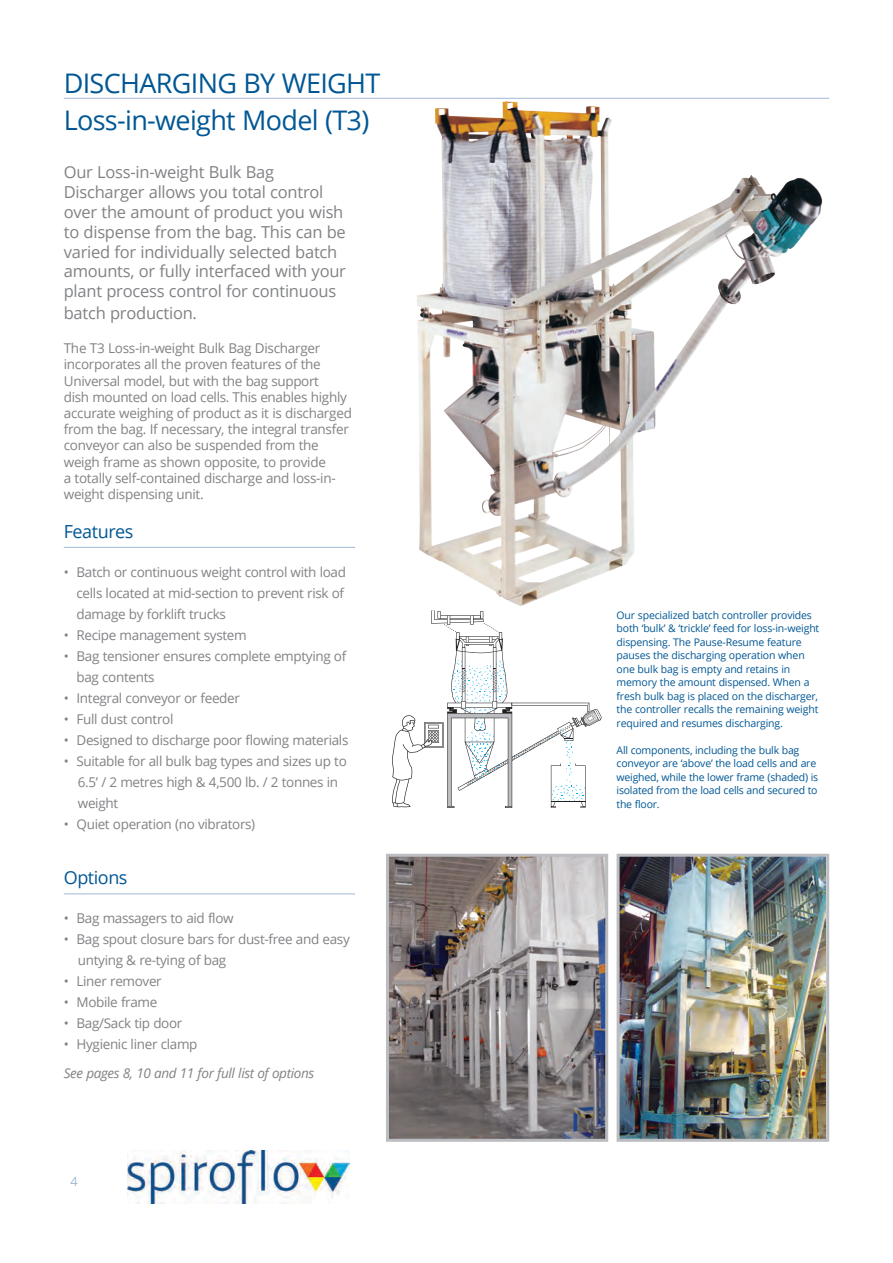
<style>
.page{position:relative;width:893px;height:1263px;background:#fff}
.page>*{position:absolute;margin:0;border:0;box-sizing:border-box;transform-origin:0 0}
.t1{font:27px/37.5px "Open Sans";letter-spacing:-.025em;color:#005794}
.t2{font:18px "Open Sans";letter-spacing:-.025em;color:#005794}
.t3{font:16.5px/19.8px "Open Sans";letter-spacing:-.015em;color:#808285}
.t4{font:13.5px/16.2px "Open Sans";letter-spacing:-.025em;color:#808285}
.t5{font:italic 13.5px "Open Sans";letter-spacing:-.025em;color:#808285}
.t6{font:12.75px "Open Sans";color:#a2b7d6}
.t7{font:10.5px/13.5px "Open Sans";letter-spacing:-.015em;color:#005794}
</style>
<div class="page">
<hr style="left:64px;top:98px;width:765px;height:1px;background:#a2b7d6">
<hr style="left:64px;top:547px;width:291px;height:1px;background:#a2b7d6">
<hr style="left:64px;top:894px;width:291px;height:1px;background:#a2b7d6">
<img style="left:390px;top:858px;width:214px;height:280px">
<div style="left:386px;top:854px;width:222px;height:288px;border:3px solid #bcbdc0"></div>
<img style="left:621px;top:858px;width:204px;height:280px">
<div style="left:617px;top:854px;width:212px;height:288px;border:3px solid #bcbdc0"></div>
<svg style="left:392px;top:610px;width:210px;height:198px"></svg>
<img style="left:417px;top:101px;width:405px;height:505px">
<img style="left:128px;top:1151px;width:221px;height:52px">
<h1 class="t1" style="left:64px;top:64px;width:318px">DISCHARGING BY WEIGHT<br>Loss-in-weight Model (T3)</h1>
<p class="t3" style="left:64px;top:162px;width:284px">Our Loss-in-weight Bulk Bag Discharger allows you total control over the amount of product you wish to dispense from the bag. This can be varied for individually selected batch amounts, or fully interfaced with your plant process control for continuous</p>
<p class="t3" style="left:64px;top:303px;width:135px">batch production.</p>
<p class="t4" style="left:64px;top:340px;width:290px">The T3 Loss-in-weight Bulk Bag Discharger incorporates all the proven features of the Universal model, but with the bag support<br>dish mounted on load cells. This enables highly accurate weighing of product as it is discharged from the bag. If necessary, the integral transfer conveyor can also be suspended from the weigh frame as shown opposite, to provide<br>a totally self-contained discharge and loss-in&shy;weight dispensing unit.</p>
<h2 class="t2" style="left:64px;top:519px;width:71px">Features</h2>
<p class="t4" style="left:77px;top:561px;width:271px;line-height:21px;text-indent:-13px">• Batch or continuous weight control with load cells located at mid-section to prevent risk of damage by forklift trucks</p>
<p class="t4" style="left:64px;top:626px;width:184px">• Recipe management system</p>
<p class="t4" style="left:77px;top:645px;width:271px;line-height:21px;text-indent:-13px">• Bag tensioner ensures complete emptying of bag contents</p>
<p class="t4" style="left:64px;top:689px;width:178px">• Integral conveyor or feeder</p>
<p class="t4" style="left:64px;top:710px;width:111px">• Full dust control</p>
<p class="t4" style="left:64px;top:731px;width:286px">• Designed to discharge poor flowing materials</p>
<p class="t4" style="left:78px;top:750px;width:270px;line-height:21px;text-indent:-14px">• Suitable for all bulk bag types and sizes up to<br>6.5’ / 2 metres high &amp; 4,500 lb. / 2 tonnes in weight</p>
<p class="t4" style="left:64px;top:815px;width:193px">• Quiet operation (no vibrators)</p>
<h2 class="t2" style="left:64px;top:865px;width:65px">Options</h2>
<p class="t4" style="left:64px;top:910px;width:171px">• Bag massagers to aid flow</p>
<p class="t4" style="left:78px;top:928px;width:273px;line-height:21px;text-indent:-14px">• Bag spout closure bars for dust-free and easy untying &amp; re-tying of bag</p>
<p class="t4" style="left:64px;top:973px;width:99px">• Liner remover</p>
<p class="t4" style="left:64px;top:994px;width:95px">• Mobile frame</p>
<p class="t4" style="left:64px;top:1015px;width:120px">• Bag/Sack tip door</p>
<p class="t4" style="left:64px;top:1036px;width:135px">• Hygienic liner clamp</p>
<p class="t5" style="left:64px;top:1064px;width:252px">See pages 8, 10 and 11 for full list of options</p>
<p class="t6" style="left:71px;top:1172px;width:9px">4</p>
<p class="t7" style="left:617px;top:608px;width:204px">Our specialized batch controller provides both ‘bulk’ &amp; ‘trickle’ feed for loss-in-weight dispensing. The Pause-Resume feature pauses the discharging operation when one bulk bag is empty and retains in memory the amount dispensed. When a fresh bulk bag is placed on the discharger, the controller recalls the remaining weight required and resumes discharging.</p>
<p class="t7" style="left:617px;top:743px;width:203px">All components, including the bulk bag conveyor are ‘above’ the load cells and are weighed, while the lower frame (shaded) is isolated from the load cells and secured to the floor.</p>
</div>
